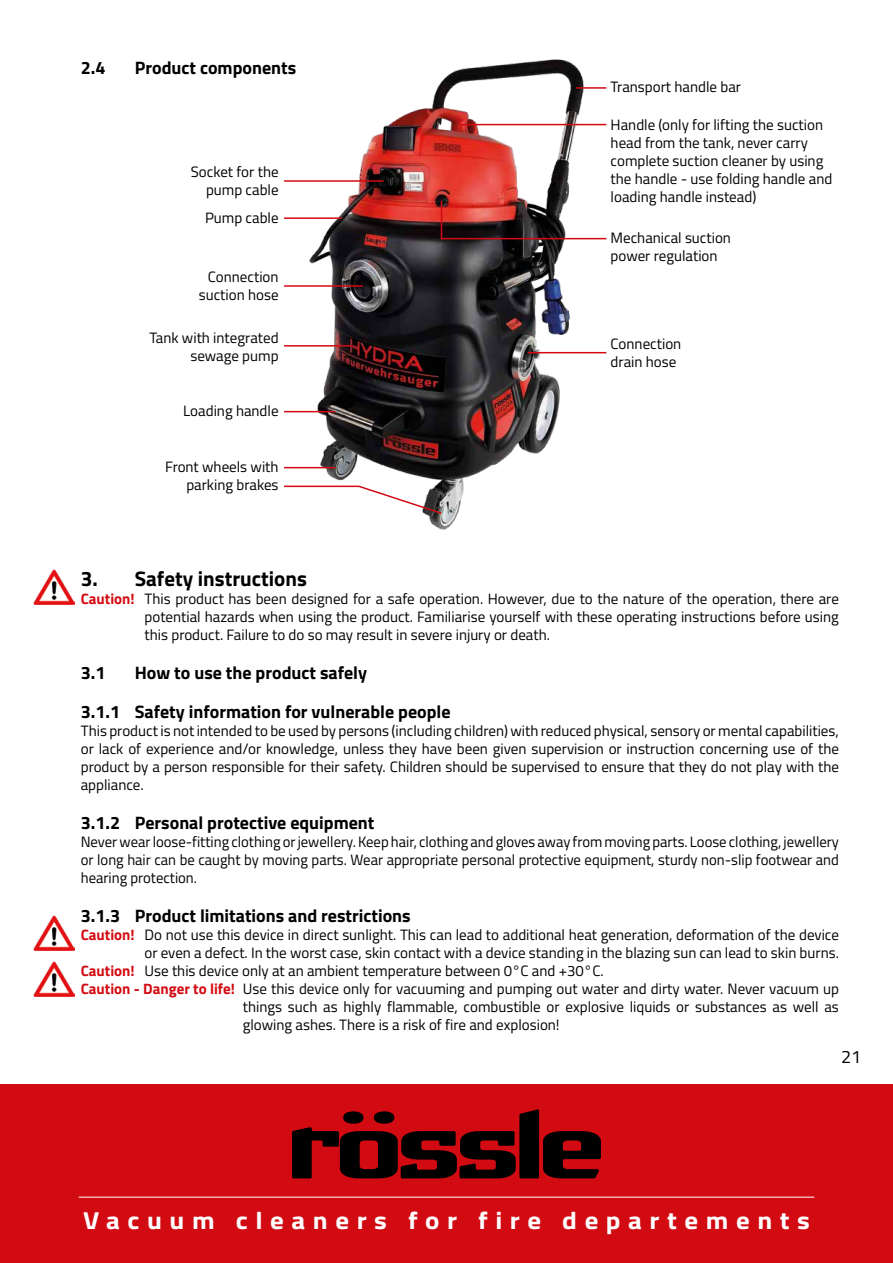
<style>
.page{position:relative;width:893px;height:1263px;background:#fff}
.page>*{position:absolute;margin:0;border:0;box-sizing:border-box;transform-origin:0 0}
.t1{font:700 24.6px "Titillium Web";letter-spacing:.28em;color:#fff;scale:1.1 1}
.t2{font:700 21px "Titillium Web";color:#000}
.t3{font:700 18px/39px "Titillium Web";color:#000}
.t4{font:18px "Titillium Web";color:#000}
.t5{font:15px/18px "Titillium Web";color:#000;text-align:right}
.s1{font-weight:700;color:#d20a11}
</style>
<div class="page">
<div style="left:0;top:1084px;width:893px;height:179px;background:#d20a11"></div>
<hr style="left:79px;top:1197px;width:735px;height:1px;background:#fff">
<svg style="left:292px;top:1109px;width:309px;height:69px"></svg>
<img style="left:34px;top:569px;width:40px;height:36px">
<img style="left:34px;top:915px;width:40px;height:36px">
<img style="left:34px;top:961px;width:40px;height:36px">
<img style="left:284px;top:59px;width:323px;height:471px">
<hr style="left:284px;top:285px;width:79px;height:2px;background:#d20a11">
<hr style="left:284px;top:180px;width:100px;height:2px;background:#d20a11">
<hr style="left:576px;top:87px;width:30px;height:2px;background:#d20a11">
<hr style="left:441px;top:201px;width:1px;height:38px;background:#d20a11">
<hr style="left:528px;top:352px;width:78px;height:1px;background:#d20a11">
<hr style="left:284px;top:345px;width:67px;height:2px;background:#d20a11">
<hr style="left:284px;top:217px;width:58px;height:2px;background:#d20a11">
<hr style="left:284px;top:411px;width:51px;height:1px;background:#d20a11">
<hr style="left:284px;top:467px;width:51px;height:1px;background:#d20a11">
<svg style="left:284px;top:485px;width:159px;height:30px"></svg>
<hr style="left:460px;top:124px;width:146px;height:1px;background:#d20a11">
<hr style="left:441px;top:238px;width:165px;height:1px;background:#d20a11">
<p class="t3" style="left:81px;top:48px;width:26px">2.4</p>
<p class="t3" style="left:135px;top:48px;width:163px">Product components</p>
<p class="t5" style="left:191px;top:162px;width:89px">Socket for the pump cable</p>
<p class="t5" style="left:205px;top:208px;width:75px">Pump cable</p>
<p class="t5" style="left:199px;top:267px;width:81px">Connection suction hose</p>
<p class="t5" style="left:149px;top:328px;width:131px">Tank with integrated sewage pump</p>
<p class="t5" style="left:183px;top:401px;width:97px">Loading handle</p>
<p class="t5" style="left:165px;top:457px;width:115px">Front wheels with parking brakes</p>
<p class="t5" style="left:611px;top:77px;width:132px">Transport handle bar</p>
<p class="t5" style="left:611px;top:115px;width:223px;text-align:left">Handle (only for lifting the suction head from the tank, never carry complete suction cleaner by using the handle - use folding handle and loading handle instead)</p>
<p class="t5" style="left:611px;top:228px;width:122px;text-align:left">Mechanical suction power regulation</p>
<p class="t5" style="left:611px;top:334px;width:72px;text-align:left">Connection drain hose</p>
<h2 class="t2" style="left:81px;top:562px;width:228px">3. Safety instructions</h2>
<p class="t5" style="left:145px;top:589px;width:696px;text-align:justify;text-indent:-64px"><span class="s1">Caution!</span> This product has been designed for a safe operation. However, due to the nature of the operation, there are potential hazards when using the product. Familiarise yourself with these operating instructions before using this product. Failure to do so may result in severe injury or death.</p>
<p class="t3" style="left:81px;top:652px;width:26px">3.1</p>
<p class="t3" style="left:81px;top:652px;width:371px;text-indent:54px">How to use the product safely<br>3.1.1 Safety information for vulnerable people</p>
<p class="t5" style="left:81px;top:721px;width:760px;text-align:justify">This product is not intended to be used by persons (including children) with reduced physical, sensory or mental capabilities, or lack of experience and/or knowledge, unless they have been given supervision or instruction concerning use of the product by a person responsible for their safety. Children should be supervised to ensure that they do not play with the appliance.</p>
<p class="t3" style="left:81px;top:802px;width:295px">3.1.2 Personal protective equipment</p>
<p class="t5" style="left:81px;top:832px;width:760px;text-align:justify">Never wear loose-fitting clothing or jewellery. Keep hair, clothing and gloves away from moving parts. Loose clothing, jewellery or long hair can be caught by moving parts. Wear appropriate personal protective equipment, sturdy non-slip footwear and hearing protection.</p>
<p class="t3" style="left:81px;top:895px;width:331px">3.1.3 Product limitations and restrictions</p>
<p class="t5" style="left:81px;top:925px;width:760px"><span class="s1">Caution!</span> Do not use this device in direct sunlight. This can lead to additional heat generation, deformation of the device</p>
<p class="t5" style="left:145px;top:943px;width:694px">or even a defect. In the worst case, skin contact with a device standing in the blazing sun can lead to skin burns.</p>
<p class="t5" style="left:81px;top:961px;width:522px"><span class="s1">Caution!</span> Use this device only at an ambient temperature between 0°C and +30°C.</p>
<p class="t5" style="left:81px;top:979px;width:760px"><span class="s1">Caution - Danger to life!</span> Use this device only for vacuuming and pumping out water and dirty water. Never vacuum up</p>
<p class="t5" style="left:243px;top:997px;width:598px">things such as highly flammable, combustible or explosive liquids or substances as well as</p>
<p class="t5" style="left:243px;top:1015px;width:318px">glowing ashes. There is a risk of fire and explosion!</p>
<p class="t4" style="left:841px;top:1044px;width:22px">21</p>
<h1 class="t1" style="left:83px;top:1201px;width:662px">Vacuum cleaners for fire departements</h1>
</div>
